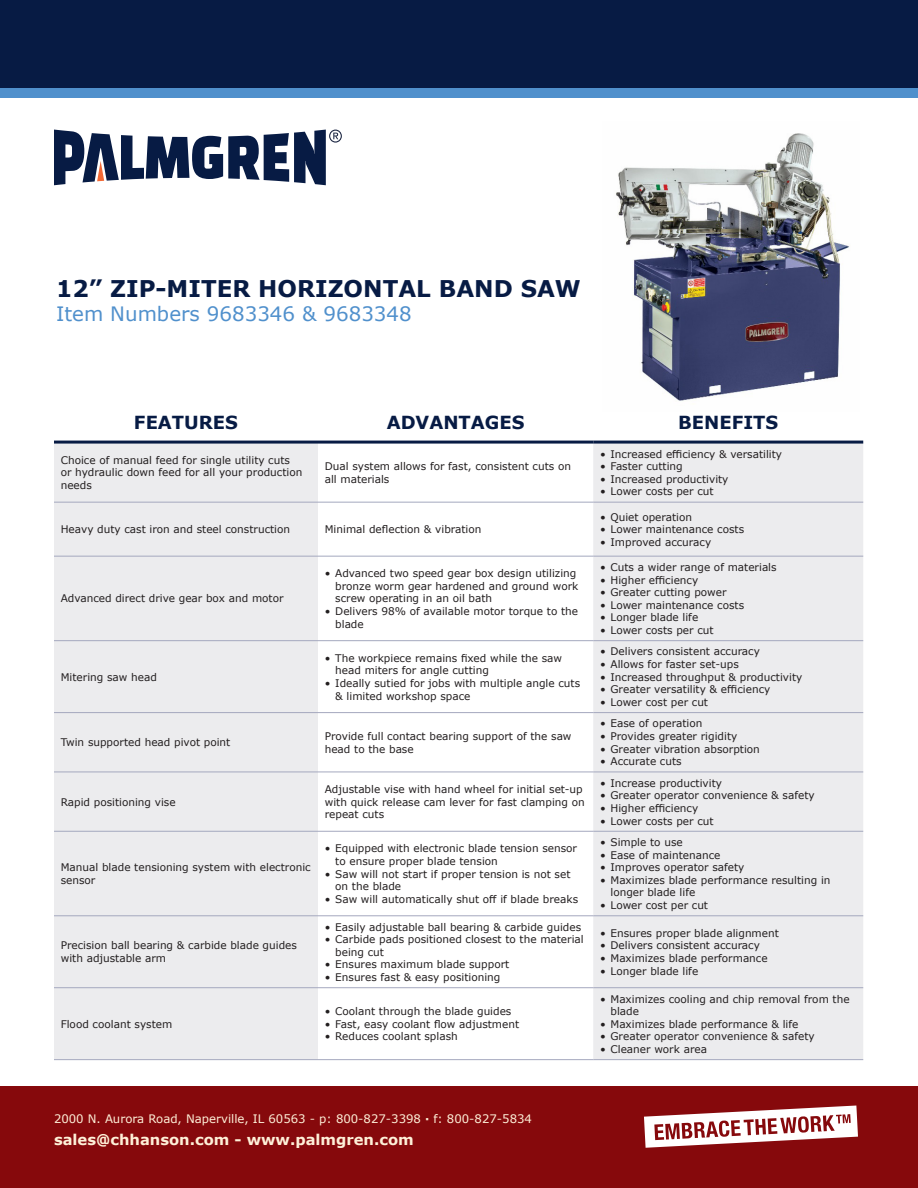
<style>
.page{position:relative;width:918px;height:1188px;background:#fff}
.page>*{position:absolute;margin:0;border:0;box-sizing:border-box;transform-origin:0 0}
.t1{font:700 22.95px "Verdana";color:#071b44}
.t2{font:19.8px "Verdana";color:#5090cc}
.t3{font:700 18px "Verdana";color:#071b44}
.t4{font:700 14.7px "Verdana";color:#fef0d8}
.t5{font:11.7px "Verdana";color:#fef0d8}
.t6{font:10.5px/12.6px "Verdana";color:#231f20}
.s1{font-weight:700}
</style>
<div class="page">
<div style="left:0;top:1086px;width:918px;height:102px;background:#86090c"></div>
<div style="left:0;top:0;width:918px;height:93px;background:#071b44"></div>
<div style="left:0;top:88px;width:918px;height:9px;background:#5090cc"></div>
<svg style="left:54px;top:444px;width:809px;height:615px;fill:#ececee"></svg>
<hr style="left:54px;top:441px;width:264px;height:3px;background:#071b44">
<hr style="left:318px;top:441px;width:275px;height:3px;background:#071b44">
<hr style="left:593px;top:441px;width:270px;height:3px;background:#071b44">
<hr style="left:54px;top:502px;width:264px;height:1px;background:#a4a8be">
<hr style="left:318px;top:502px;width:275px;height:1px;background:#a4a8be">
<hr style="left:593px;top:502px;width:270px;height:1px;background:#a4a8be">
<hr style="left:54px;top:556px;width:264px;height:1px;background:#a4a8be">
<hr style="left:318px;top:556px;width:275px;height:1px;background:#a4a8be">
<hr style="left:593px;top:556px;width:270px;height:1px;background:#a4a8be">
<hr style="left:54px;top:640px;width:264px;height:1px;background:#a4a8be">
<hr style="left:318px;top:640px;width:275px;height:1px;background:#a4a8be">
<hr style="left:593px;top:640px;width:270px;height:1px;background:#a4a8be">
<hr style="left:54px;top:712px;width:264px;height:1px;background:#a4a8be">
<hr style="left:318px;top:712px;width:275px;height:1px;background:#a4a8be">
<hr style="left:593px;top:712px;width:270px;height:1px;background:#a4a8be">
<hr style="left:54px;top:772px;width:264px;height:1px;background:#a4a8be">
<hr style="left:318px;top:772px;width:275px;height:1px;background:#a4a8be">
<hr style="left:593px;top:772px;width:270px;height:1px;background:#a4a8be">
<hr style="left:54px;top:831px;width:264px;height:1px;background:#a4a8be">
<hr style="left:318px;top:831px;width:275px;height:1px;background:#a4a8be">
<hr style="left:593px;top:831px;width:270px;height:1px;background:#a4a8be">
<hr style="left:54px;top:916px;width:264px;height:1px;background:#a4a8be">
<hr style="left:318px;top:916px;width:275px;height:1px;background:#a4a8be">
<hr style="left:593px;top:916px;width:270px;height:1px;background:#a4a8be">
<hr style="left:54px;top:987px;width:264px;height:1px;background:#a4a8be">
<hr style="left:318px;top:987px;width:275px;height:1px;background:#a4a8be">
<hr style="left:593px;top:987px;width:270px;height:1px;background:#a4a8be">
<hr style="left:54px;top:1059px;width:264px;height:1px;background:#a4a8be">
<hr style="left:318px;top:1059px;width:275px;height:1px;background:#a4a8be">
<hr style="left:593px;top:1059px;width:270px;height:1px;background:#a4a8be">
<svg style="left:644px;top:1106px;width:214px;height:42px"></svg>
<svg style="left:54px;top:130px;width:288px;height:55px"></svg>
<img style="left:616px;top:133px;width:233px;height:268px">
<p class="t1" style="left:56px;top:272px;width:526px">12” ZIP-MITER HORIZONTAL BAND SAW</p>
<p class="t2" style="left:56px;top:301px;width:357px">Item Numbers 9683346 &amp; 9683348</p>
<p class="t3" style="left:134px;top:409px;width:106px">FEATURES</p>
<p class="t3" style="left:387px;top:409px;width:139px">ADVANTAGES</p>
<p class="t3" style="left:678px;top:409px;width:102px">BENEFITS</p>
<p class="t6" style="left:61px;top:454px;width:243px">Choice of manual feed for single utility cuts or hydraulic down feed for all your production needs</p>
<p class="t6" style="left:325px;top:460px;width:248px">Dual system allows for fast, consistent cuts on all materials</p>
<p class="t6" style="left:600px;top:447px;width:184px">• Increased efficiency &amp; versatility</p>
<p class="t6" style="left:600px;top:460px;width:84px">• Faster cutting</p>
<p class="t6" style="left:600px;top:473px;width:130px">• Increased productivity</p>
<p class="t6" style="left:600px;top:485px;width:115px">• Lower costs per cut</p>
<p class="t6" style="left:61px;top:523px;width:231px">Heavy duty cast iron and steel construction</p>
<p class="t6" style="left:325px;top:523px;width:158px">Minimal deflection &amp; vibration</p>
<p class="t6" style="left:61px;top:592px;width:224px">Advanced direct drive gear box and motor</p>
<p class="t6" style="left:61px;top:670px;width:98px">Mitering saw head</p>
<p class="t6" style="left:335px;top:567px;width:245px;text-indent:-10px">• Advanced two speed gear box design utilizing bronze worm gear hardened and ground work screw operating in an oil bath</p>
<p class="t6" style="left:335px;top:605px;width:244px;text-indent:-10px">• Delivers 98% of available motor torque to the blade</p>
<p class="t6" style="left:335px;top:652px;width:228px;text-indent:-10px">• The workpiece remains fixed while the saw head miters for angle cutting</p>
<p class="t6" style="left:335px;top:677px;width:246px;text-indent:-10px">• Ideally sutied for jobs with multiple angle cuts &amp; limited workshop space</p>
<p class="t6" style="left:61px;top:736px;width:171px">Twin supported head pivot point</p>
<p class="t6" style="left:325px;top:730px;width:248px">Provide full contact bearing support of the saw head to the base</p>
<p class="t6" style="left:61px;top:795px;width:116px">Rapid positioning vise</p>
<p class="t6" style="left:61px;top:861px;width:251px">Manual blade tensioning system with electronic sensor</p>
<p class="t6" style="left:61px;top:939px;width:238px">Precision ball bearing &amp; carbide blade guides with adjustable arm</p>
<p class="t6" style="left:61px;top:1017px;width:113px">Flood coolant system</p>
<p class="t6" style="left:325px;top:783px;width:262px">Adjustable vise with hand wheel for initial set-up with quick release cam lever for fast clamping on repeat cuts</p>
<p class="t6" style="left:335px;top:842px;width:243px;text-indent:-10px">• Equipped with electronic blade tension sensor to ensure proper blade tension</p>
<p class="t6" style="left:335px;top:867px;width:237px;text-indent:-10px">• Saw will not start if proper tension is not set on the blade</p>
<p class="t6" style="left:325px;top:893px;width:255px">• Saw will automatically shut off if blade breaks</p>
<p class="t6" style="left:325px;top:920px;width:258px">• Easily adjustable ball bearing &amp; carbide guides</p>
<p class="t6" style="left:335px;top:933px;width:250px;text-indent:-10px">• Carbide pads positioned closest to the material being cut</p>
<p class="t6" style="left:325px;top:958px;width:186px">• Ensures maximum blade support</p>
<p class="t6" style="left:325px;top:971px;width:177px">• Ensures fast &amp; easy positioning</p>
<p class="t6" style="left:325px;top:1005px;width:188px">• Coolant through the blade guides</p>
<p class="t6" style="left:325px;top:1017px;width:196px">• Fast, easy coolant flow adjustment</p>
<p class="t6" style="left:325px;top:1030px;width:135px">• Reduces coolant splash</p>
<p class="t6" style="left:600px;top:510px;width:94px">• Quiet operation</p>
<p class="t6" style="left:600px;top:523px;width:146px">• Lower maintenance costs</p>
<p class="t6" style="left:600px;top:536px;width:113px">• Improved accuracy</p>
<p class="t6" style="left:600px;top:561px;width:178px">• Cuts a wider range of materials</p>
<p class="t6" style="left:600px;top:573px;width:100px">• Higher efficiency</p>
<p class="t6" style="left:600px;top:586px;width:128px">• Greater cutting power</p>
<p class="t6" style="left:600px;top:599px;width:146px">• Lower maintenance costs</p>
<p class="t6" style="left:600px;top:611px;width:100px">• Longer blade life</p>
<p class="t6" style="left:600px;top:624px;width:115px">• Lower costs per cut</p>
<p class="t6" style="left:600px;top:645px;width:161px">• Delivers consistent accuracy</p>
<p class="t6" style="left:600px;top:658px;width:140px">• Allows for faster set-ups</p>
<p class="t6" style="left:600px;top:670px;width:204px">• Increased throughput &amp; productivity</p>
<p class="t6" style="left:600px;top:683px;width:172px">• Greater versatility &amp; efficiency</p>
<p class="t6" style="left:600px;top:696px;width:110px">• Lower cost per cut</p>
<p class="t6" style="left:600px;top:717px;width:104px">• Ease of operation</p>
<p class="t6" style="left:600px;top:730px;width:139px">• Provides greater rigidity</p>
<p class="t6" style="left:600px;top:742px;width:161px">• Greater vibration absorption</p>
<p class="t6" style="left:600px;top:755px;width:83px">• Accurate cuts</p>
<p class="t6" style="left:600px;top:776px;width:123px">• Increase productivity</p>
<p class="t6" style="left:600px;top:789px;width:216px">• Greater operator convenience &amp; safety</p>
<p class="t6" style="left:600px;top:802px;width:100px">• Higher efficiency</p>
<p class="t6" style="left:600px;top:814px;width:115px">• Lower costs per cut</p>
<p class="t6" style="left:600px;top:836px;width:84px">• Simple to use</p>
<p class="t6" style="left:600px;top:848px;width:122px">• Ease of maintenance</p>
<p class="t6" style="left:600px;top:861px;width:146px">• Improves operator safety</p>
<p class="t6" style="left:610px;top:874px;width:222px;text-indent:-10px">• Maximizes blade performance resulting in longer blade life</p>
<p class="t6" style="left:600px;top:899px;width:110px">• Lower cost per cut</p>
<p class="t6" style="left:600px;top:927px;width:180px">• Ensures proper blade alignment</p>
<p class="t6" style="left:600px;top:939px;width:161px">• Delivers consistent accuracy</p>
<p class="t6" style="left:600px;top:952px;width:169px">• Maximizes blade performance</p>
<p class="t6" style="left:600px;top:964px;width:100px">• Longer blade life</p>
<p class="t6" style="left:610px;top:992px;width:241px;text-indent:-10px">• Maximizes cooling and chip removal from the blade</p>
<p class="t6" style="left:600px;top:1017px;width:200px">• Maximizes blade performance &amp; life</p>
<p class="t6" style="left:600px;top:1030px;width:216px">• Greater operator convenience &amp; safety</p>
<p class="t6" style="left:600px;top:1043px;width:109px">• Cleaner work area</p>
<p class="t5" style="left:54px;top:1111px;width:480px">2000 N. Aurora Road, Naperville, IL 60563 - p: 800-827-3398 <span class="s1">·</span> f: 800-827-5834</p>
<p class="t4" style="left:54px;top:1130px;width:361px">sales@chhanson.com - www.palmgren.com</p>
</div>
